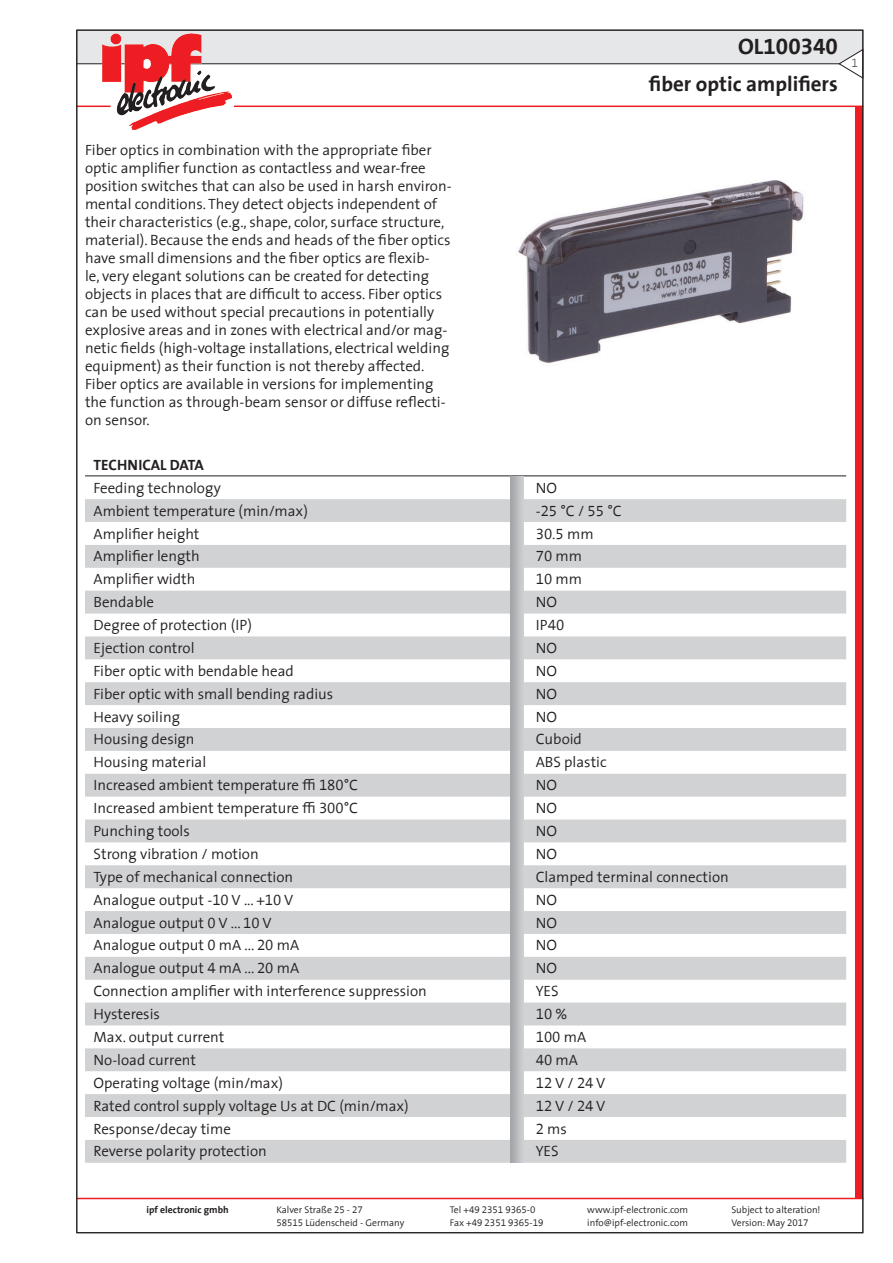
<style>
.page{position:relative;width:893px;height:1263px;background:#fff}
.page>*{position:absolute;margin:0;border:0;box-sizing:border-box;transform-origin:0 0}
.t1{font:300 22.5px "BHM The Sans Tab";color:#231f20}
.t2{font:300 21px "BHM The Sans Tab";color:#231f20}
.t3{font:300 15px/18px "BHM The Sans Tab";color:#231f20}
.t4{font:300 15px "BHM The Sans Tab";color:#231f20}
.t5{font:300 12px "BHM The Sans Tab";color:#636366}
.t6{font:300 9.75px "BHM The Sans Tab";color:#231f20}
.t7{font:300 9.75px "BHM The Sans Tab";color:#231f20}
</style>
<div class="page">
<div style="left:77px;top:30px;width:786px;height:34px;background:#e6e7e9"></div>
<hr style="left:234px;top:106px;width:629px;height:1px;background:#ee1d23">
<hr style="left:77px;top:63px;width:786px;height:1px;background:#231f20">
<svg style="left:838px;top:48px;width:26px;height:31px"></svg>
<div style="left:855px;top:107px;width:8px;height:1092px;background:#ee1d23"></div>
<hr style="left:77px;top:106px;width:34px;height:1px;background:#ee1d23">
<hr style="left:77px;top:1198px;width:786px;height:1px;background:#ee1d23">
<img style="left:102px;top:33px;width:130px;height:96px">
<svg style="left:85px;top:499px;width:761px;height:664px;fill:#d6d7d9"></svg>
<hr style="left:85px;top:475px;width:425px;height:1px;background:#231f20">
<svg style="left:510px;top:475px;width:13px;height:1px"></svg>
<hr style="left:523px;top:475px;width:323px;height:1px;background:#231f20">
<img style="left:510px;top:476px;width:13px;height:687px">
<img style="left:518px;top:180px;width:286px;height:183px">
<h1 class="t1" style="left:738px;top:28px;width:101px">OL100340</h1>
<h2 class="t2" style="left:649px;top:66px;width:190px">fiber optic amplifiers</h2>
<p class="t5" style="left:851px;top:53px;width:8px">1</p>
<p class="t3" style="left:85px;top:140px;width:368px">Fiber optics in combination with the appropriate fiber optic amplifier function as contactless and wear-free position switches that can also be used in harsh environ&shy;mental conditions. They detect objects independent of their characteristics (e.g., shape, color, surface structure, material). Because the ends and heads of the fiber optics have small dimensions and the fiber optics are flexib-<br>le, very elegant solutions can be created for detecting objects in places that are difficult to access. Fiber optics can be used without special precautions in potentially explosive areas and in zones with electrical and/or mag&shy;netic fields (high-voltage installations, electrical welding equipment) as their function is not thereby affected.<br>Fiber optics are available in versions for implementing the function as through-beam sensor or diffuse reflecti&shy;on sensor.</p>
<p class="t4" style="left:94px;top:452px;width:112px">TECHNICAL DATA</p>
<p class="t3" style="left:94px;top:478px;width:129px">Feeding technology</p>
<p class="t3" style="left:536px;top:478px;width:23px">NO</p>
<p class="t3" style="left:94px;top:501px;width:216px">Ambient temperature (min/max)</p>
<p class="t3" style="left:536px;top:501px;width:87px">-25 °C / 55 °C</p>
<p class="t3" style="left:94px;top:524px;width:107px">Amplifier height</p>
<p class="t3" style="left:536px;top:524px;width:59px">30.5 mm</p>
<p class="t3" style="left:94px;top:547px;width:108px">Amplifier length</p>
<p class="t3" style="left:536px;top:547px;width:48px">70 mm</p>
<p class="t3" style="left:94px;top:570px;width:103px">Amplifier width</p>
<p class="t3" style="left:536px;top:570px;width:48px">10 mm</p>
<p class="t3" style="left:94px;top:593px;width:62px">Bendable</p>
<p class="t3" style="left:536px;top:593px;width:23px">NO</p>
<p class="t3" style="left:94px;top:615px;width:160px">Degree of protection (IP)</p>
<p class="t3" style="left:536px;top:615px;width:30px">IP40</p>
<p class="t3" style="left:94px;top:638px;width:102px">Ejection control</p>
<p class="t3" style="left:536px;top:638px;width:23px">NO</p>
<p class="t3" style="left:94px;top:661px;width:202px">Fiber optic with bendable head</p>
<p class="t3" style="left:536px;top:661px;width:23px">NO</p>
<p class="t3" style="left:94px;top:684px;width:241px">Fiber optic with small bending radius</p>
<p class="t3" style="left:536px;top:684px;width:23px">NO</p>
<p class="t3" style="left:94px;top:707px;width:88px">Heavy soiling</p>
<p class="t3" style="left:536px;top:707px;width:23px">NO</p>
<p class="t3" style="left:94px;top:730px;width:103px">Housing design</p>
<p class="t3" style="left:536px;top:730px;width:48px">Cuboid</p>
<p class="t3" style="left:94px;top:753px;width:114px">Housing material</p>
<p class="t3" style="left:536px;top:753px;width:72px">ABS plastic</p>
<p class="t3" style="left:94px;top:776px;width:266px">Increased ambient temperature ≤ 180°C</p>
<p class="t3" style="left:536px;top:776px;width:23px">NO</p>
<p class="t3" style="left:94px;top:798px;width:266px">Increased ambient temperature ≤ 300°C</p>
<p class="t3" style="left:536px;top:798px;width:23px">NO</p>
<p class="t3" style="left:94px;top:821px;width:98px">Punching tools</p>
<p class="t3" style="left:536px;top:821px;width:23px">NO</p>
<p class="t3" style="left:94px;top:844px;width:167px">Strong vibration / motion</p>
<p class="t3" style="left:536px;top:844px;width:23px">NO</p>
<p class="t3" style="left:94px;top:867px;width:201px">Type of mechanical connection</p>
<p class="t3" style="left:536px;top:867px;width:194px">Clamped terminal connection</p>
<p class="t3" style="left:94px;top:890px;width:201px">Analogue output -10 V ... +10 V</p>
<p class="t3" style="left:536px;top:890px;width:23px">NO</p>
<p class="t3" style="left:94px;top:913px;width:180px">Analogue output 0 V ... 10 V</p>
<p class="t3" style="left:536px;top:913px;width:23px">NO</p>
<p class="t3" style="left:94px;top:936px;width:207px">Analogue output 0 mA ... 20 mA</p>
<p class="t3" style="left:536px;top:936px;width:23px">NO</p>
<p class="t3" style="left:94px;top:959px;width:207px">Analogue output 4 mA ... 20 mA</p>
<p class="t3" style="left:536px;top:959px;width:23px">NO</p>
<p class="t3" style="left:94px;top:982px;width:335px">Connection amplifier with interference suppression</p>
<p class="t3" style="left:536px;top:982px;width:24px">YES</p>
<p class="t3" style="left:94px;top:1004px;width:68px">Hysteresis</p>
<p class="t3" style="left:536px;top:1004px;width:33px">10%</p>
<p class="t3" style="left:94px;top:1027px;width:132px">Max. output current</p>
<p class="t3" style="left:536px;top:1027px;width:52px">100 mA</p>
<p class="t3" style="left:94px;top:1050px;width:104px">No-load current</p>
<p class="t3" style="left:536px;top:1050px;width:44px">40 mA</p>
<p class="t3" style="left:94px;top:1073px;width:191px">Operating voltage (min/max)</p>
<p class="t3" style="left:536px;top:1073px;width:71px">12V / 24V</p>
<p class="t3" style="left:94px;top:1096px;width:317px">Rated control supply voltage Us at DC (min/max)</p>
<p class="t3" style="left:536px;top:1096px;width:71px">12V / 24V</p>
<p class="t3" style="left:94px;top:1119px;width:139px">Response/decay time</p>
<p class="t3" style="left:536px;top:1119px;width:33px">2ms</p>
<p class="t3" style="left:94px;top:1142px;width:175px">Reverse polarity protection</p>
<p class="t3" style="left:536px;top:1142px;width:24px">YES</p>
<p class="t7" style="left:147px;top:1202px;width:84px">ipf electronic gmbh</p>
<p class="t6" style="left:276px;top:1202px;width:88px">Kalver Straße 25 - 27</p>
<p class="t6" style="left:450px;top:1202px;width:87px">Tel +49 2351 9365-0</p>
<p class="t6" style="left:587px;top:1202px;width:102px">www.ipf-electronic.com</p>
<p class="t6" style="left:731px;top:1202px;width:91px">Subject to alteration!</p>
<p class="t6" style="left:276px;top:1214px;width:129px">58515 Lüdenscheid - Germany</p>
<p class="t6" style="left:450px;top:1214px;width:95px">Fax +49 2351 9365-19</p>
<p class="t6" style="left:587px;top:1214px;width:102px">info@ipf-electronic.com</p>
<p class="t6" style="left:731px;top:1214px;width:79px">Version: May 2017</p>
</div>
